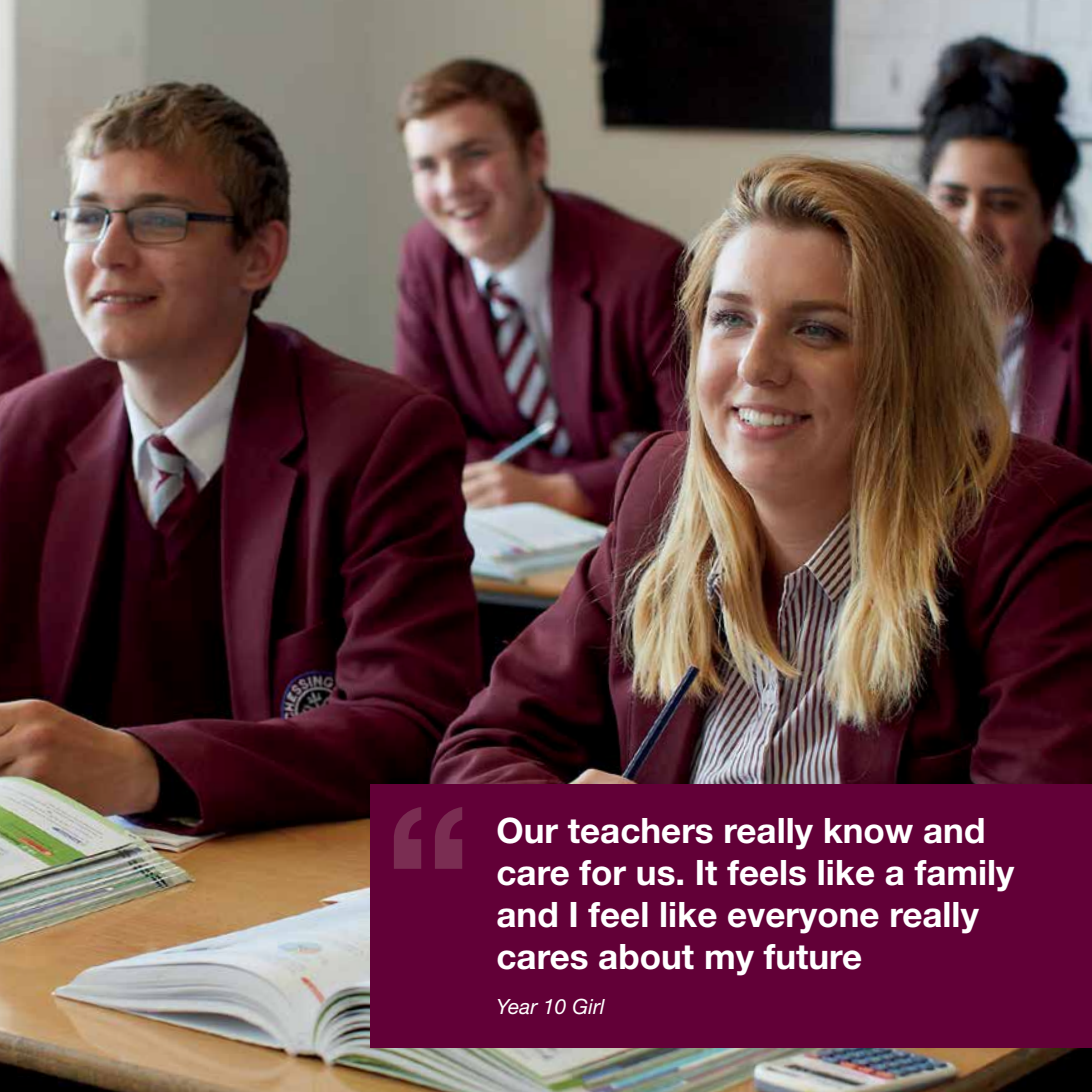
<style>
.page{position:relative;width:1092px;height:1092px;background:#fff}
.page>*{position:absolute;margin:0;border:0;box-sizing:border-box;transform-origin:0 0}
.t1{font:700 192.5px "Helvetica Neue LT Std";color:#7a2d52}
.t2{font:700 35px/42px "Helvetica Neue LT Std";color:#fff}
.t3{font:italic 21px "Helvetica Neue LT Std";color:#fff}
</style>
<div class="page">
<img style="left:0;top:0;width:1091px;height:1091px">
<div style="left:370px;top:784px;width:721px;height:263px;background:#620037"></div>
<h1 class="t1" style="left:383px;top:756px;width:91px">“</h1>
<p class="t2" style="left:496px;top:808px;width:519px">Our teachers really know and care for us. It feels like a family and I feel like everyone really cares about my future</p>
<p class="t3" style="left:496px;top:993px;width:110px">Year 10 Girl</p>
</div>
